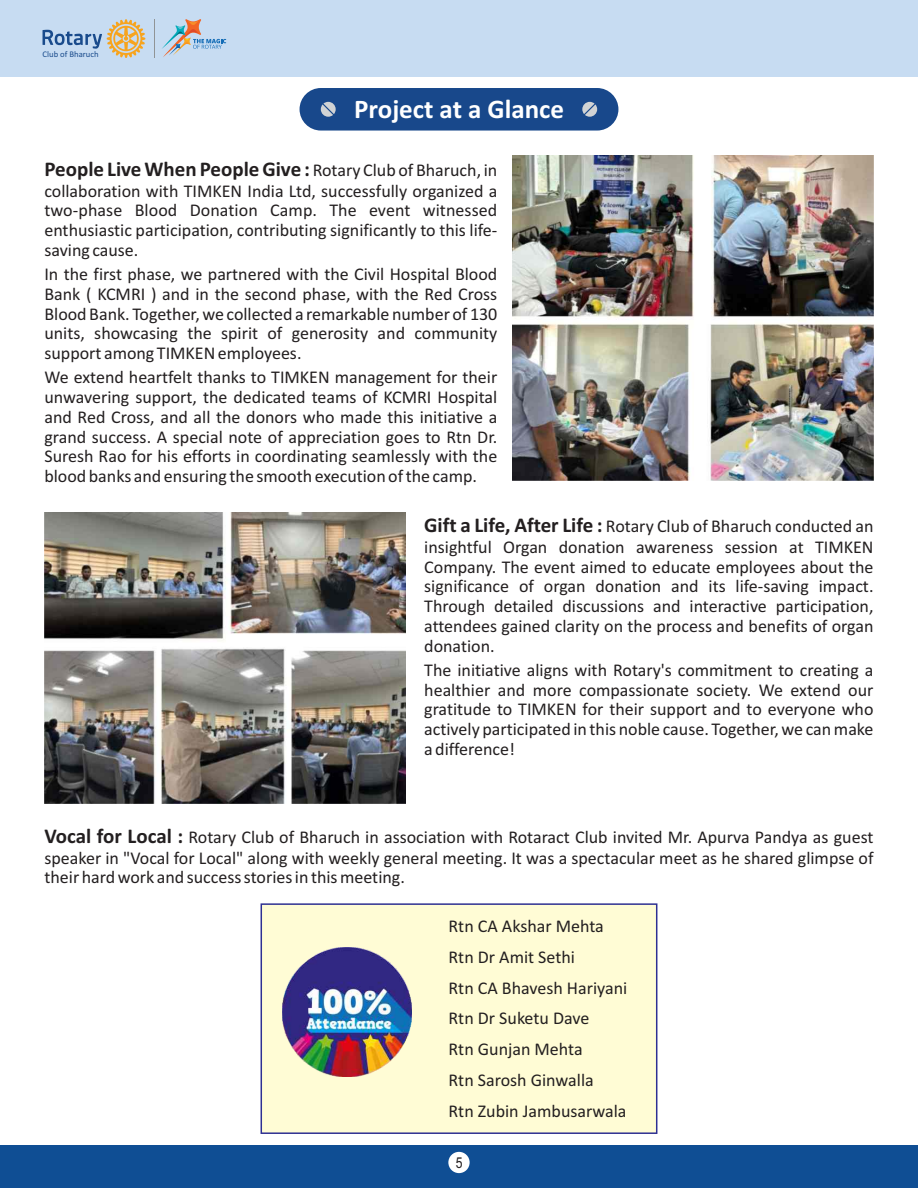
<style>
.page{position:relative;width:918px;height:1188px;background:#fff}
.page>*{position:absolute;margin:0;border:0;box-sizing:border-box;transform-origin:0 0}
.t1{font:700 27px "Calibri";color:#fff}
.t2{font:700 21px "Calibri";color:#231f20}
.t3{font:18px/19.8px "Calibri";color:#231f20;text-align:justify}
.t4{font:15px "Arial Narrow";color:#231f20}
.t5{font:8.7px "Calibri";color:#194b8c}
.s1{font-weight:400;font-size:18px}
.s2{font-weight:700;font-size:21px}
</style>
<div class="page">
<div style="left:0;top:0;width:918px;height:77px;background:#c7dcf2"></div>
<svg style="left:43px;top:19px;width:102px;height:39px"></svg>
<hr style="left:155px;top:19px;width:1px;height:38px;background:#909496">
<svg style="left:162px;top:19px;width:64px;height:38px"></svg>
<div style="left:0;top:1145px;width:918px;height:43px;background:#0f4e94"></div>
<div style="left:448px;top:1152px;width:22px;height:21px;background:#fff;border-radius:50%"></div>
<div style="left:300px;top:88px;width:318px;height:43px;background:#18488b;border-radius:21px"></div>
<svg style="left:321px;top:102px;width:15px;height:15px"></svg>
<svg style="left:582px;top:102px;width:15px;height:15px"></svg>
<img style="left:512px;top:156px;width:362px;height:325px">
<img style="left:44px;top:512px;width:362px;height:291px">
<div style="left:260px;top:903px;width:398px;height:231px;background:#fffcd5"></div>
<img style="left:282px;top:947px;width:130px;height:130px">
<p class="t5" style="left:43px;top:50px;width:58px">Club of Bharuch</p>
<h1 class="t1" style="left:354px;top:98px;width:211px">Project at a Glance</h1>
<p class="t2" style="left:44px;top:160px;width:454px">People Live When People Give : <span class="s1">Rotary Club of Bharuch, in</span></p>
<p class="t3" style="left:44px;top:182px;width:454px">collaboration with TIMKEN India Ltd, successfully organized a two-phase Blood Donation Camp. The event witnessed enthusiastic participation, contributing significantly to this life&shy;saving cause.</p>
<p class="t3" style="left:44px;top:266px;width:454px">In the first phase, we partnered with the Civil Hospital Blood Bank ( KCMRI ) and in the second phase, with the Red Cross Blood Bank. Together, we collected a remarkable number of 130 units, showcasing the spirit of generosity and community support among TIMKEN employees.</p>
<p class="t3" style="left:44px;top:369px;width:454px">We extend heartfelt thanks to TIMKEN management for their unwavering support, the dedicated teams of KCMRI Hospital and Red Cross, and all the donors who made this initiative a grand success. A special note of appreciation goes to Rtn Dr.<br>Suresh Rao for his efforts in coordinating seamlessly with the blood banks and ensuring the smooth execution of the camp.</p>
<p class="t3" style="left:424px;top:518px;width:451px"><span class="s2">Gift a Life, After Life :</span> Rotary Club of Bharuch conducted an insightful Organ donation awareness session at TIMKEN Company. The event aimed to educate employees about the significance of organ donation and its life-saving impact.<br>Through detailed discussions and interactive participation, attendees gained clarity on the process and benefits of organ donation.</p>
<p class="t3" style="left:424px;top:661px;width:451px">The initiative aligns with Rotary's commitment to creating a healthier and more compassionate society. We extend our gratitude to TIMKEN for their support and to everyone who actively participated in this noble cause. Together, we can make a difference!</p>
<p class="t3" style="left:44px;top:829px;width:831px"><span class="s2">Vocal for Local :</span> Rotary Club of Bharuch in association with Rotaract Club invited Mr. Apurva Pandya as guest speaker in "Vocal for Local" along with weekly general meeting. It was a spectacular meet as he shared glimpse of their hard work and success stories in this meeting.</p>
<p class="t3" style="left:449px;top:912px;width:180px;line-height:30.8px;text-align:left">Rtn CA Akshar Mehta<br>Rtn Dr Amit Sethi<br>Rtn CA Bhavesh Hariyani<br>Rtn Dr Suketu Dave<br>Rtn Gunjan Mehta<br>Rtn Sarosh Ginwalla<br>Rtn Zubin Jambusarwala</p>
<p class="t4" style="left:456px;top:1157px;width:8px">5</p>
</div>
